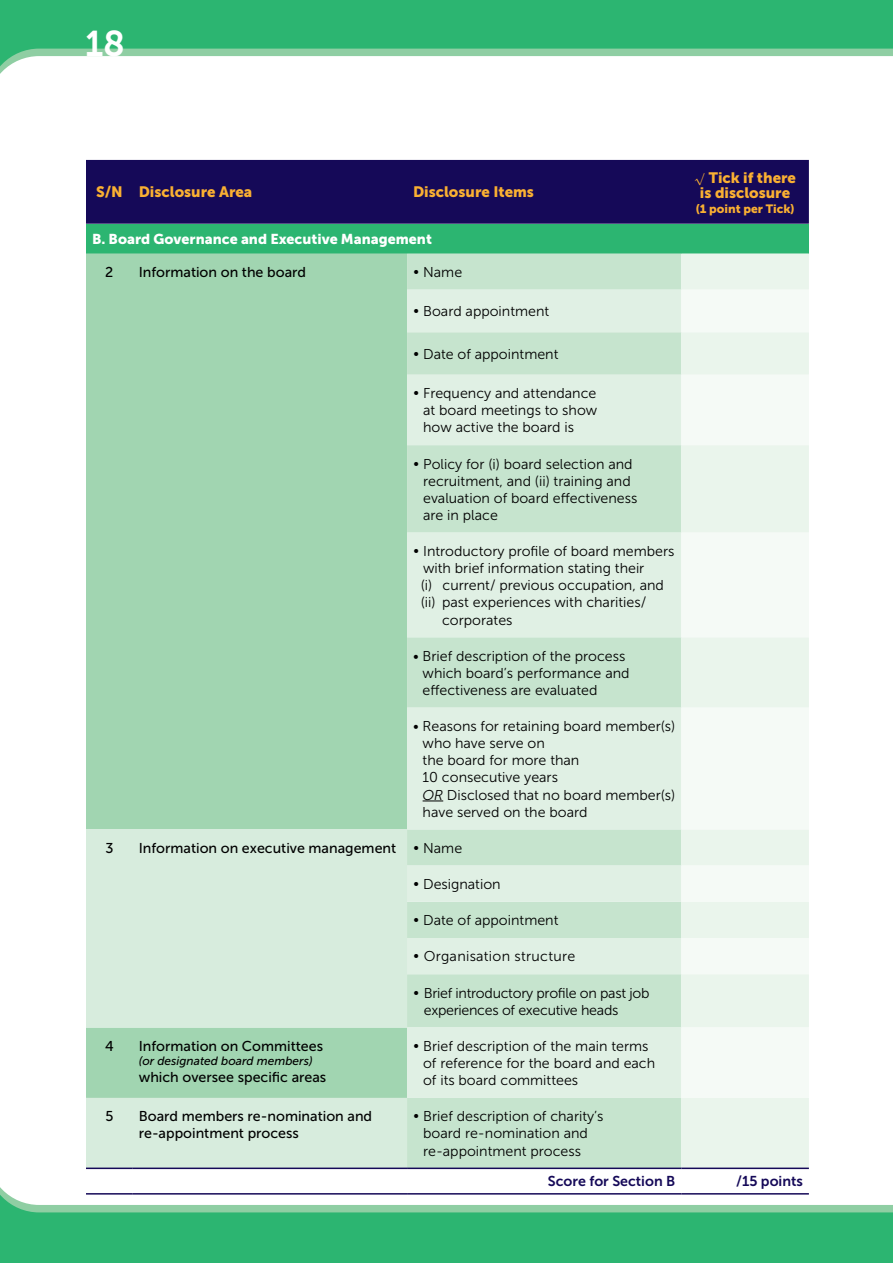
<style>
.page{position:relative;width:893px;height:1263px;background:#fff}
.page>*{position:absolute;margin:0;border:0;box-sizing:border-box;transform-origin:0 0}
.t1{font:35.7px "Museo Sans 700";color:#fff}
.t2{font:15px/15px "Museo Sans 900";color:#fab032;text-align:center}
.t3{font:14.25px/17.1px "Museo Sans 300";color:#000}
.t4{font:14.25px/17.1px "Museo Sans 500";color:#000}
.t5{font:14.25px/17.1px "Museo Sans 300";letter-spacing:-.02em;color:#000}
.t6{font:14.25px "Museo Sans 900";color:#fff}
.t7{font:14.25px "Museo Sans 700";color:#150958}
.t8{font:14.25px "Museo Sans 300";letter-spacing:.02em;color:#000}
.t9{font:italic 12px "Museo Sans 500";color:#000}
.t10{font:12px "Museo Sans 900";color:#fab032}
.s1{font-style:italic}
.s2{font-family:"Museo Sans 300"}
.s3{font-family:"Apple Chancery"}
</style>
<div class="page">
<div style="left:0;top:1153px;width:892px;height:110px;background:#2cb571"></div>
<div style="left:12px;top:1205px;width:880px;height:7px;background:#8fcea3"></div>
<div style="left:0;top:1153px;width:892px;height:52px;background:#fff"></div>
<div style="left:0;top:0;width:892px;height:108px;background:#2cb571"></div>
<div style="left:13px;top:49px;width:879px;height:7px;background:#8fcea3"></div>
<svg style="left:0;top:56px;width:892px;height:104px"></svg>
<div style="left:86px;top:160px;width:723px;height:64px;background:#150958"></div>
<div style="left:86px;top:224px;width:723px;height:29px;background:#2cb571"></div>
<div style="left:86px;top:253px;width:321px;height:576px;background:#a1d5b1"></div>
<div style="left:407px;top:253px;width:274px;height:914px;background:#c6e4ce"></div>
<div style="left:681px;top:253px;width:128px;height:914px;background:#eaf5ec"></div>
<svg style="left:407px;top:290px;width:274px;height:808px;background:#d5ebdb"></svg>
<svg style="left:681px;top:290px;width:128px;height:808px;fill:#f5faf6"></svg>
<svg style="left:86px;top:829px;width:321px;height:338px;background:#cbe7d3"></svg>
<div style="left:681px;top:1168px;width:128px;height:26px;background:#fff"></div>
<hr style="left:86px;top:1167px;width:47px;height:2px;background:#150958">
<hr style="left:133px;top:1167px;width:274px;height:2px;background:#150958">
<hr style="left:86px;top:1193px;width:47px;height:1px;background:#150958">
<hr style="left:133px;top:1193px;width:274px;height:1px;background:#150958">
<hr style="left:407px;top:1167px;width:274px;height:2px;background:#150958">
<hr style="left:681px;top:1167px;width:128px;height:2px;background:#150958">
<hr style="left:407px;top:1193px;width:274px;height:1px;background:#150958">
<hr style="left:681px;top:1193px;width:128px;height:1px;background:#150958">
<svg style="left:423px;top:801px;width:20px;height:1px"></svg>
<h1 class="t1" style="left:85px;top:24px;width:42px">18</h1>
<p class="t2" style="left:96px;top:185px;width:158px">S/N Disclosure Area</p>
<p class="t2" style="left:413px;top:185px;width:122px">Disclosure Items</p>
<p class="t6" style="left:92px;top:231px;width:341px">B. Board Governance and Executive Management</p>
<p class="t4" style="left:105px;top:263px;width:10px">2</p>
<p class="t4" style="left:139px;top:263px;width:169px">Information on the board</p>
<p class="t3" style="left:413px;top:264px;width:51px">• Name</p>
<p class="t3" style="left:413px;top:303px;width:138px">• Board appointment</p>
<p class="t3" style="left:413px;top:345px;width:147px">• Date of appointment</p>
<p class="t3" style="left:423px;top:385px;width:176px;text-align:justify;text-indent:-10px">• Frequency and attendance at board meetings to show how active the board is</p>
<p class="t3" style="left:423px;top:455px;width:216px;text-indent:-10px">• Policy for (i) board selection and recruitment, and (ii) training and evaluation of board effectiveness are in place</p>
<p class="t3" style="left:413px;top:543px;width:263px">• Introductory profile of board members</p>
<p class="t3" style="left:423px;top:560px;width:223px">with brief information stating their</p>
<p class="t3" style="left:421px;top:577px;width:245px">(i) current/ previous occupation, and</p>
<p class="t3" style="left:421px;top:594px;width:227px">(ii) past experiences with charities/</p>
<p class="t3" style="left:442px;top:611px;width:72px">corporates</p>
<p class="t3" style="left:423px;top:647px;width:208px;text-indent:-10px">• Brief description of the process which board’s performance and effectiveness are evaluated</p>
<p class="t3" style="left:423px;top:718px;width:254px;text-indent:-10px">• Reasons for retaining board member(s) who have serve on<br>the board for more than<br>10 consecutive years<br><span class="s1">OR</span> Disclosed that no board member(s) have served on the board</p>
<p class="t4" style="left:105px;top:839px;width:10px">3</p>
<p class="t4" style="left:139px;top:839px;width:325px">Information on executive management <span class="s2">• Name</span></p>
<p class="t3" style="left:413px;top:876px;width:89px">• Designation</p>
<p class="t3" style="left:413px;top:912px;width:147px">• Date of appointment</p>
<p class="t8" style="left:413px;top:949px;width:164px">• Organisation structure</p>
<p class="t5" style="left:424px;top:984px;width:227px;text-indent:-11px">• Brief introductory profile on past job experiences of executive heads</p>
<p class="t4" style="left:105px;top:1037px;width:10px">4</p>
<p class="t4" style="left:139px;top:1037px;width:186px">Information on Committees</p>
<p class="t9" style="left:139px;top:1055px;width:175px">(or designated board members)</p>
<p class="t4" style="left:139px;top:1069px;width:189px">which oversee specific areas</p>
<p class="t3" style="left:423px;top:1037px;width:234px;text-indent:-10px">• Brief description of the main terms of reference for the board and each of its board committees</p>
<p class="t2" style="left:694px;top:170px;width:103px"><span class="s3">√</span> Tick if there is disclosure</p>
<p class="t10" style="left:696px;top:202px;width:100px">(1 point per Tick)</p>
<p class="t4" style="left:105px;top:1108px;width:10px">5</p>
<p class="t4" style="left:139px;top:1108px;width:235px">Board members re-nomination and re-appointment process</p>
<p class="t3" style="left:423px;top:1108px;width:182px;text-indent:-10px">• Brief description of charity’s board re-nomination and re-appointment process</p>
<p class="t7" style="left:548px;top:1173px;width:129px">Score for Section B</p>
<p class="t7" style="left:736px;top:1173px;width:68px">/15 points</p>
</div>
